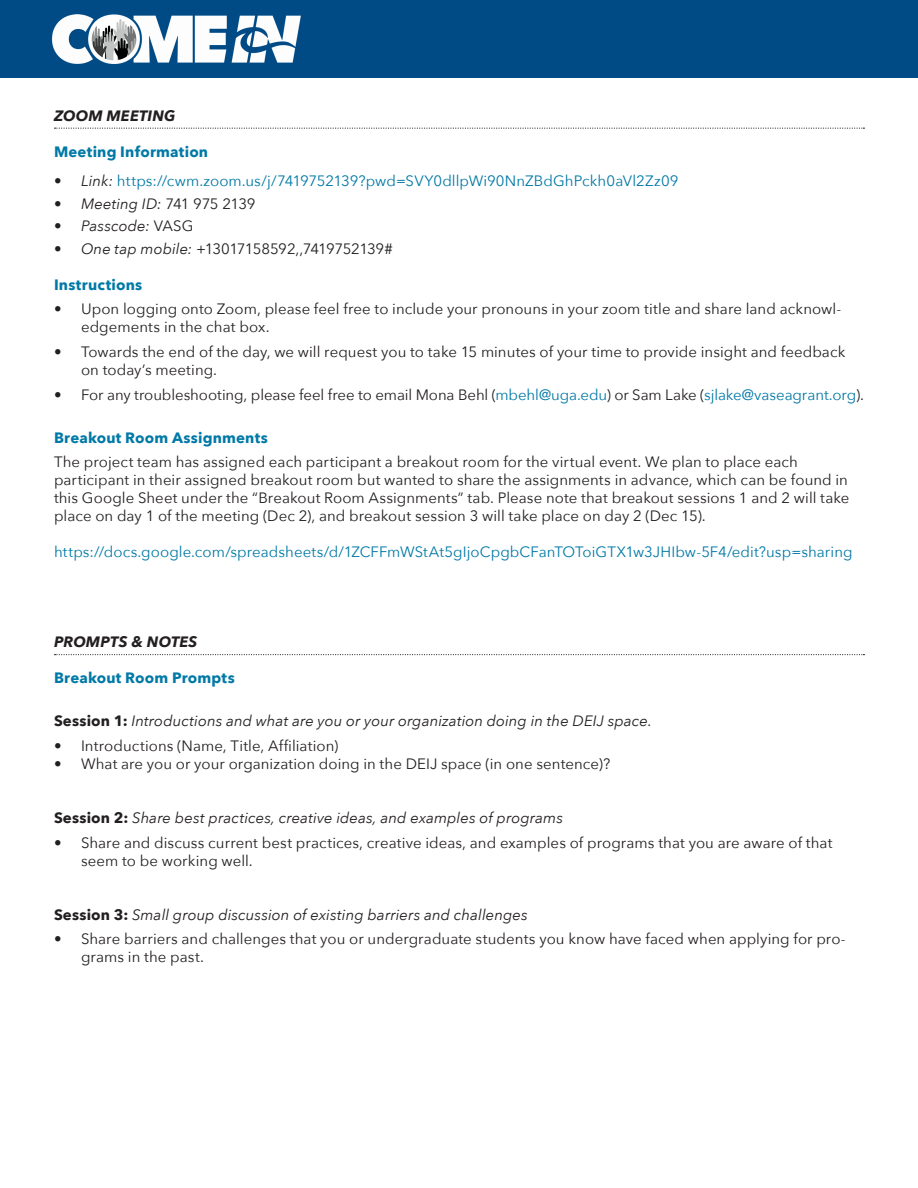
<style>
.page{position:relative;width:918px;height:1188px;background:#fff}
.page>*{position:absolute;margin:0;border:0;box-sizing:border-box;transform-origin:0 0}
.t1{font:15px/18px "Avenir Next";letter-spacing:.005em;color:#231f20}
.t2{font:italic 15px "Avenir Next";letter-spacing:.005em;color:#231f20}
.hyper{font:15px "Avenir Next";letter-spacing:.005em;color:#0079a6}
.BoldBlue{font:700 15px "Avenir Next";letter-spacing:.01em;color:#0079a6}
.t3{font:15px "Avenir Next";letter-spacing:-.03em;color:#231f20}
.subhead{font:italic 700 15px "Avenir Next";letter-spacing:.01em;color:#231f20}
.s1{font-style:italic;color:#231f20}
.s2{font-style:normal}
.s3{font-style:italic}
.s4{color:#0079a6}
.s5{font-weight:700;font-style:normal}
</style>
<div class="page">
<svg style="left:55px;top:128px;width:809px;height:1px"></svg>
<svg style="left:55px;top:654px;width:809px;height:1px"></svg>
<div style="left:0;top:0;width:918px;height:78px;background:#004a86"></div>
<img style="left:52px;top:14px;width:249px;height:50px">
<p class="subhead" style="left:54px;top:103px;width:123px">ZOOM MEETING</p>
<p class="BoldBlue" style="left:54px;top:139px;width:156px">Meeting Information</p>
<p class="hyper" style="left:54px;top:168px;width:626px"><span class="s1">• Link:</span> https://cwm.zoom.us/j/7419752139?pwd=SVY0dllpWi90NnZBdGhPckh0aVl2Zz09</p>
<p class="t2" style="left:54px;top:191px;width:203px">• Meeting ID: <span class="s2">741 975 2139</span></p>
<p class="t2" style="left:54px;top:213px;width:141px">• Passcode: <span class="s2">VASG</span></p>
<p class="t3" style="left:54px;top:236px;width:340px"><span class="s3">• One tap mobile:</span> +13017158592,,7419752139#</p>
<p class="BoldBlue" style="left:54px;top:271px;width:90px">Instructions</p>
<p class="t1" style="left:81px;top:299px;width:762px;text-indent:-27px">• Upon logging onto Zoom, please feel free to include your pronouns in your zoom title and share land acknowl&shy;edgements in the chat box.</p>
<p class="t1" style="left:81px;top:342px;width:766px;text-indent:-27px">• Towards the end of the day, we will request you to take 15 minutes of your time to provide insight and feedback on today’s meeting.</p>
<p class="t1" style="left:54px;top:385px;width:812px">• For any troubleshooting, please feel free to email Mona Behl (<span class="s4">mbehl@uga.edu</span>) or Sam Lake (<span class="s4">sjlake@vaseagrant.org</span>).</p>
<p class="BoldBlue" style="left:54px;top:424px;width:215px">Breakout Room Assignments</p>
<p class="t1" style="left:54px;top:452px;width:797px">The project team has assigned each participant a breakout room for the virtual event. We plan to place each participant in their assigned breakout room but wanted to share the assignments in advance, which can be found in this Google Sheet under the “Breakout Room Assignments” tab. Please note that breakout sessions 1 and 2 will take place on day 1 of the meeting (Dec 2), and breakout session 3 will take place on day 2 (Dec 15).</p>
<p class="hyper" style="left:54px;top:539px;width:800px">https://docs.google.com/spreadsheets/d/1ZCFFmWStAt5gIjoCpgbCFanTOToiGTX1w3JHIbw-5F4/edit?usp=sharing</p>
<p class="subhead" style="left:54px;top:629px;width:145px">PROMPTS &amp; NOTES</p>
<p class="BoldBlue" style="left:54px;top:665px;width:182px">Breakout Room Prompts</p>
<p class="t2" style="left:54px;top:708px;width:599px"><span class="s5">Session 1:</span> Introductions and what are you or your organization doing in the DEIJ space.</p>
<p class="t1" style="left:54px;top:736px;width:286px">• Introductions (Name, Title, Affiliation)</p>
<p class="t1" style="left:54px;top:754px;width:558px">• What are you or your organization doing in the DEIJ space (in one sentence)?</p>
<p class="t2" style="left:54px;top:805px;width:511px"><span class="s5">Session 2:</span> Share best practices, creative ideas, and examples of programs</p>
<p class="t1" style="left:81px;top:833px;width:753px;text-indent:-27px">• Share and discuss current best practices, creative ideas, and examples of programs that you are aware of that seem to be working well.</p>
<p class="t2" style="left:54px;top:902px;width:475px"><span class="s5">Session 3:</span> Small group discussion of existing barriers and challenges</p>
<p class="t1" style="left:81px;top:929px;width:766px;text-indent:-27px">• Share barriers and challenges that you or undergraduate students you know have faced when applying for pro&shy;grams in the past.</p>
</div>
